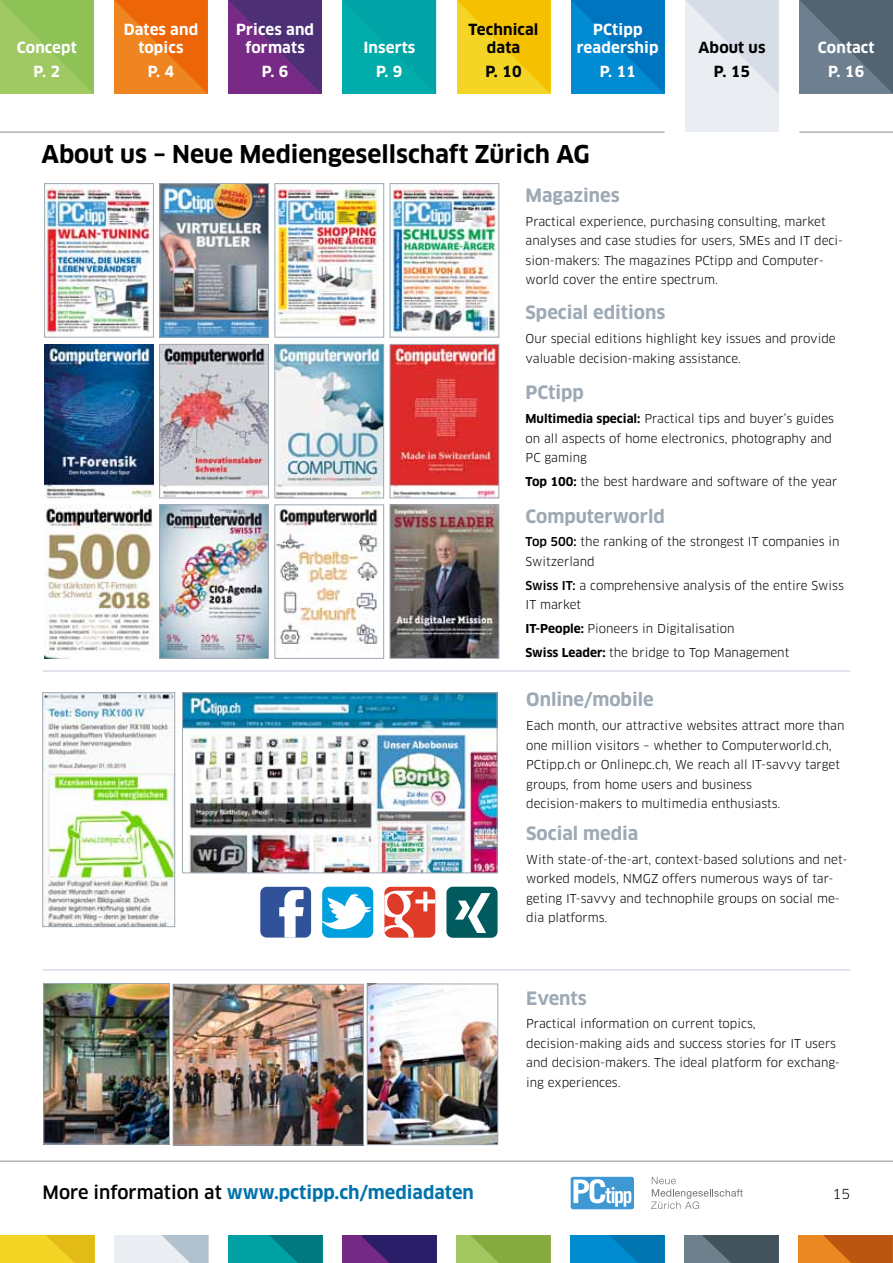
<style>
.page{position:relative;width:893px;height:1263px;background:#fff}
.page>*{position:absolute;margin:0;border:0;box-sizing:border-box;transform-origin:0 0}
.t1{font:700 24px "Clan OT";color:#000}
.t2{font:700 18px "Clan OT";color:#9da9b4}
.t3{font:700 18px "Clan OT";color:#0072ac}
.t4{font:700 15px/24px "Clan OT";letter-spacing:.01em;color:#fff;text-align:center}
.t5{font:700 15px/18px "Clan OT";letter-spacing:.01em;color:#000;text-align:center}
.t6{font:13.5px "Clan OT";color:#000}
.t7{font:12px/19.5px "Clan OT";color:#000}
.s1{font-weight:700}
.s2{font-weight:500}
.s3{font-weight:500;color:#000}
</style>
<div class="page">
<div style="left:342px;top:1207px;width:95px;height:56px;background:#742984"></div>
<svg style="left:362px;top:1235px;width:75px;height:28px"></svg>
<div style="left:228px;top:1207px;width:95px;height:56px;background:#00a1a3"></div>
<svg style="left:269px;top:1235px;width:54px;height:28px"></svg>
<div style="left:798px;top:1207px;width:95px;height:56px;background:#ec8822"></div>
<svg style="left:823px;top:1235px;width:70px;height:28px"></svg>
<div style="left:456px;top:1207px;width:95px;height:56px;background:#a2c761"></div>
<svg style="left:471px;top:1235px;width:80px;height:28px"></svg>
<div style="left:114px;top:1207px;width:94px;height:56px;background:#eaedf1"></div>
<svg style="left:161px;top:1235px;width:47px;height:28px"></svg>
<div style="left:0;top:1207px;width:94px;height:56px;background:#f4d424"></div>
<svg style="left:46px;top:1235px;width:48px;height:28px"></svg>
<div style="left:0;top:1207px;width:893px;height:28px;background:#fff"></div>
<div style="left:571px;top:1177px;width:63px;height:32px;background:#3d98d4;border-radius:2px"></div>
<hr style="left:0;top:1161px;width:893px;height:1px;background:#888e93">
<svg style="left:573px;top:1177px;width:206px;height:86px"></svg>
<hr style="left:799px;top:132px;width:94px;height:1px;background:#888e93">
<hr style="left:0;top:132px;width:665px;height:1px;background:#888e93">
<svg style="left:0;top:0;width:94px;height:94px;background:#97c55d"></svg>
<svg style="left:114px;top:0;width:94px;height:94px;background:#ed7514"></svg>
<svg style="left:228px;top:0;width:94px;height:94px;background:#622c7d"></svg>
<div style="left:343px;top:0;width:93px;height:94px;background:#00a4a6"></div>
<svg style="left:457px;top:0;width:93px;height:94px;background:#f4c911"></svg>
<svg style="left:571px;top:0;width:94px;height:94px;background:#0080c8"></svg>
<div style="left:685px;top:0;width:94px;height:132px;background:#eaeef3"></div>
<svg style="left:686px;top:0;width:93px;height:93px"></svg>
<svg style="left:799px;top:0;width:94px;height:94px;background:#607181"></svg>
<hr style="left:43px;top:670px;width:807px;height:2px;background:#d6dde7">
<hr style="left:43px;top:969px;width:807px;height:1px;background:#d6dde7">
<div style="left:260px;top:887px;width:51px;height:50px;background:#315299;border-radius:6px"></div>
<svg style="left:279px;top:890px;width:25px;height:47px"></svg>
<div style="left:384px;top:887px;width:51px;height:51px;background:linear-gradient(to right,#de3b28,#de3b28);border-radius:6px"></div>
<svg style="left:384px;top:891px;width:51px;height:47px"></svg>
<div style="left:446px;top:887px;width:52px;height:51px;background:#005a5e;border-radius:6px"></div>
<svg style="left:455px;top:893px;width:35px;height:40px"></svg>
<div style="left:322px;top:887px;width:51px;height:51px;background:#00a0de;border-radius:6px"></div>
<svg style="left:322px;top:893px;width:49px;height:36px"></svg>
<img style="left:44px;top:694px;width:129px;height:231px">
<div style="left:42px;top:692px;width:133px;height:235px;border:1px solid #9da9b4"></div>
<img style="left:184px;top:694px;width:311px;height:177px">
<div style="left:182px;top:692px;width:315px;height:181px;border:1px solid #9da9b4"></div>
<img style="left:46px;top:185px;width:106px;height:150px">
<div style="left:44px;top:183px;width:110px;height:155px;border:1px solid #9da9b4"></div>
<img style="left:392px;top:188px;width:105px;height:148px">
<div style="left:390px;top:183px;width:109px;height:155px;border:1px solid #9da9b4"></div>
<img style="left:161px;top:185px;width:106px;height:151px">
<div style="left:159px;top:183px;width:110px;height:155px;border:1px solid #9da9b4"></div>
<img style="left:161px;top:506px;width:106px;height:151px">
<div style="left:159px;top:504px;width:110px;height:155px;border:1px solid #9da9b4"></div>
<img style="left:161px;top:346px;width:106px;height:150px">
<div style="left:159px;top:344px;width:110px;height:154px;border:1px solid #9da9b4"></div>
<img style="left:276px;top:506px;width:102px;height:143px">
<div style="left:274px;top:504px;width:110px;height:155px;border:1px solid #9da9b4"></div>
<img style="left:276px;top:346px;width:106px;height:150px">
<div style="left:274px;top:344px;width:110px;height:154px;border:1px solid #9da9b4"></div>
<img style="left:392px;top:506px;width:105px;height:151px">
<div style="left:390px;top:504px;width:109px;height:155px;border:1px solid #9da9b4"></div>
<img style="left:392px;top:346px;width:105px;height:150px">
<div style="left:390px;top:344px;width:109px;height:154px;border:1px solid #9da9b4"></div>
<img style="left:44px;top:504px;width:109px;height:155px">
<img style="left:44px;top:344px;width:109px;height:154px">
<img style="left:276px;top:185px;width:103px;height:147px">
<div style="left:274px;top:183px;width:110px;height:155px;border:1px solid #9da9b4"></div>
<img style="left:175px;top:986px;width:187px;height:157px">
<div style="left:173px;top:984px;width:191px;height:161px;border:1px solid #9da9b4"></div>
<img style="left:45px;top:985px;width:123px;height:157px">
<div style="left:43px;top:983px;width:127px;height:161px;border:1px solid #9da9b4"></div>
<img style="left:369px;top:985px;width:127px;height:158px">
<div style="left:367px;top:983px;width:131px;height:162px;border:1px solid #9da9b4"></div>
<p class="t4" style="left:17px;top:35px;width:61px">Concept<br>P. 2</p>
<p class="t4" style="left:124px;top:20px;width:76px;line-height:18px">Dates and topics</p>
<p class="t4" style="left:148px;top:59px;width:28px">P. 4</p>
<p class="t4" style="left:236px;top:20px;width:79px;line-height:18px">Prices and formats</p>
<p class="t4" style="left:262px;top:59px;width:28px">P. 6</p>
<p class="t4" style="left:363px;top:35px;width:53px">Inserts<br>P. 9</p>
<p class="t5" style="left:469px;top:20px;width:71px">Technical data</p>
<p class="t5" style="left:485px;top:62px;width:38px">P. 10</p>
<p class="t4" style="left:577px;top:20px;width:83px;line-height:18px">PCtipp readership</p>
<p class="t4" style="left:600px;top:59px;width:38px">P. 11</p>
<h1 class="t1" style="left:41px;top:140px;width:550px">About us – Neue Mediengesellschaft Zürich AG</h1>
<p class="t5" style="left:698px;top:35px;width:68px;line-height:24px">About us<br>P. 15</p>
<p class="t4" style="left:818px;top:35px;width:58px">Contact<br>P. 16</p>
<h2 class="t2" style="left:526px;top:185px;width:96px">Magazines</h2>
<p class="t7" style="left:526px;top:211px;width:319px">Practical experience, purchasing consulting, market analyses and case studies for users, SMEs and IT deci&shy;sion-makers: The magazines PCtipp and Computer&shy;world cover the entire spectrum.</p>
<h2 class="t2" style="left:526px;top:302px;width:141px">Special editions</h2>
<p class="t7" style="left:526px;top:329px;width:312px">Our special editions highlight key issues and provide valuable decision-making assistance.</p>
<h2 class="t2" style="left:526px;top:382px;width:60px">PCtipp</h2>
<p class="t7" style="left:526px;top:409px;width:310px"><span class="s1">Multimedia special:</span> Practical tips and buyer’s guides on all aspects of home electronics, photography and<br>PC gaming</p>
<p class="t7" style="left:526px;top:472px;width:313px"><span class="s1">Top 100:</span> the best hardware and software of the year</p>
<h2 class="t2" style="left:526px;top:505px;width:141px">Computerworld</h2>
<p class="t7" style="left:526px;top:532px;width:316px"><span class="s2">Top 500:</span> the ranking of the strongest IT companies in<br>Switzerland</p>
<p class="t7" style="left:526px;top:575px;width:320px"><span class="s2">Swiss IT:</span> a comprehensive analysis of the entire Swiss<br>IT market</p>
<p class="t7" style="left:526px;top:616px;width:265px;line-height:23.7px"><span class="s1">IT-People:</span> Pioneers in Digitalisation<br><span class="s1">Swiss Leader:</span> the bridge to Top Management</p>
<h2 class="t2" style="left:526px;top:689px;width:129px">Online/mobile</h2>
<p class="t7" style="left:526px;top:716px;width:320px">Each month, our attractive websites attract more than one million visitors – whether to Computerworld.ch, PCtipp.ch or Onlinepc.ch, We reach all IT-savvy target groups, from home users and business decision-makers to multimedia enthusiasts.</p>
<h2 class="t2" style="left:526px;top:823px;width:114px">Social media</h2>
<p class="t7" style="left:526px;top:849px;width:323px">With state-of-the-art, context-based solutions and net&shy;worked models, NMGZ offers numerous ways of tar&shy;geting IT-savvy and technophile groups on social me&shy;dia platforms.</p>
<h2 class="t2" style="left:526px;top:987px;width:62px">Events</h2>
<p class="t7" style="left:526px;top:1014px;width:315px">Practical information on current topics, decision-making aids and success stories for IT users and decision-makers. The ideal platform for exchang&shy;ing experiences.</p>
<h2 class="t3" style="left:43px;top:1182px;width:433px"><span class="s3">More information at</span> www.pctipp.ch/mediadaten</h2>
<p class="t6" style="left:833px;top:1186px;width:19px">15</p>
</div>
